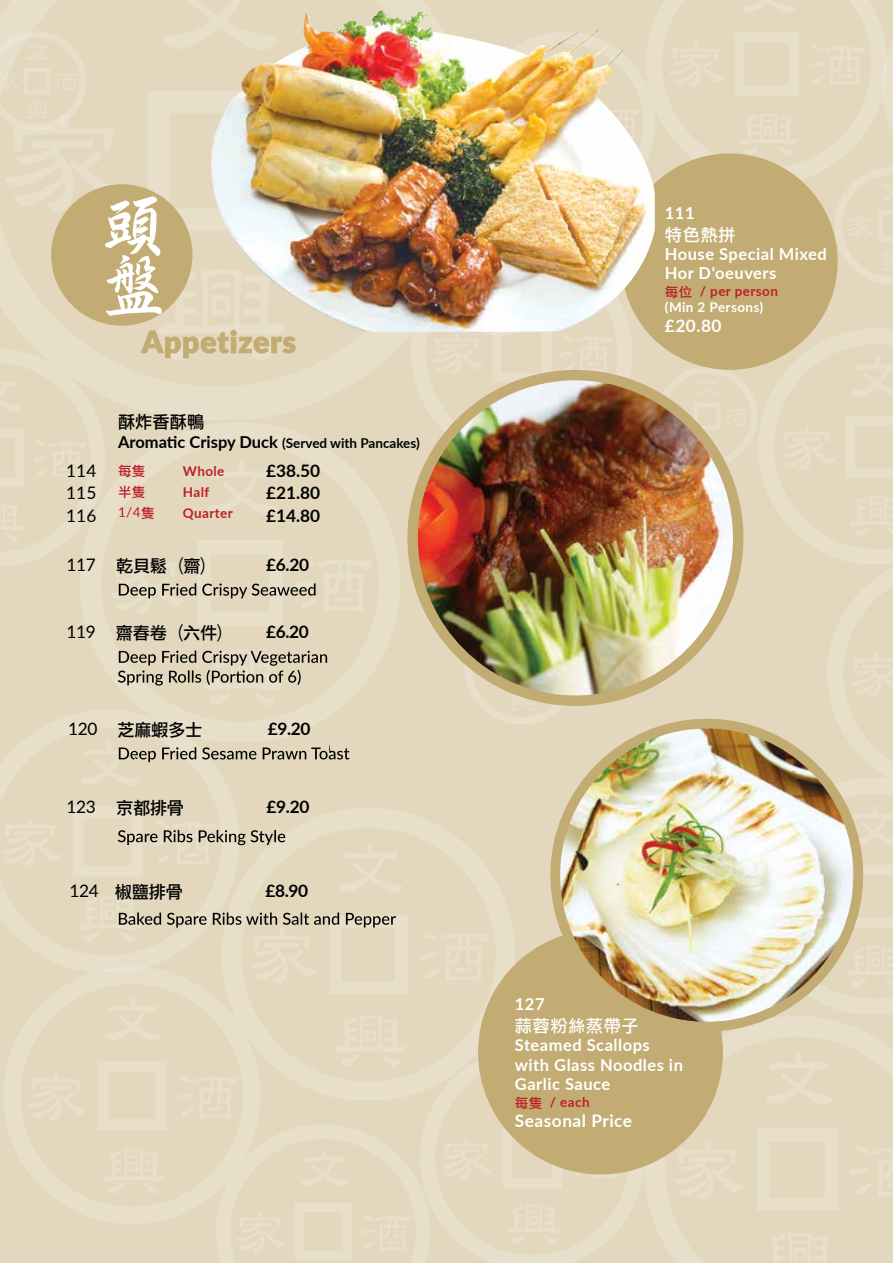
<style>
.page{position:relative;width:893px;height:1263px;background:#e3d8be}
.page>*{position:absolute;margin:0;border:0;box-sizing:border-box;transform-origin:0 0}
.t1{font:17.25px "DF Li Hei Md WIN BF";letter-spacing:-.02em;color:#000}
.t2{font:700 17.25px/22.5px "Lato";color:#000;text-align:justify}
.t3{font:700 17.25px "Lato";letter-spacing:.03em;color:#fff}
.t4{font:17.25px "DF Li Hei Md WIN BF";letter-spacing:.03em;color:#fff}
.t5{font:17.25px/22.5px "Lato";color:#000;text-align:justify}
.t6{font:700 16.5px/19.8px "Lato";letter-spacing:.03em;color:#fff}
.t7{font:700 13.5px "Lato";color:#000}
.t8{font:700 13.5px/16.2px "Lato";letter-spacing:.03em;color:#fff}
.t9{font:700 13.5px/21px "Lato";letter-spacing:.03em;color:#bd2126}
.t10{font:13.5px/21px "DF Li Hei Md WIN BF";color:#bd2126}
.t11{font:13.5px "Lato";color:#bd2126}
.s1{font-size:16.5px}
.s2{font-family:"DF Li Hei Md WIN BF"}
.s3{font-family:"Lato"}
.s4{font-family:"DF Li Hei Md WIN BF";font-weight:400;color:#bd2126}
.s5{color:#bd2126}
.s6{font-family:"DF Li Hei Md WIN BF";font-weight:400}
</style>
<div class="page">
<img style="left:644px;top:1014px;width:249px;height:249px">
<img style="left:0;top:0;width:478px;height:420px">
<img style="left:826px;top:564px;width:67px;height:212px">
<img style="left:215px;top:1123px;width:204px;height:140px">
<img style="left:419px;top:1100px;width:225px;height:163px">
<img style="left:463px;top:656px;width:116px;height:67px">
<img style="left:2px;top:972px;width:258px;height:251px">
<img style="left:0;top:347px;width:105px;height:219px">
<img style="left:78px;top:420px;width:322px;height:321px">
<img style="left:220px;top:805px;width:295px;height:295px">
<img style="left:473px;top:31px;width:181px;height:181px">
<img style="left:451px;top:238px;width:98px;height:3px">
<img style="left:410px;top:241px;width:221px;height:221px">
<img style="left:645px;top:0;width:236px;height:183px">
<img style="left:0;top:32px;width:86px;height:98px">
<img style="left:852px;top:776px;width:41px;height:237px">
<img style="left:0;top:708px;width:239px;height:264px">
<img style="left:757px;top:327px;width:136px;height:237px">
<img style="left:657px;top:366px;width:100px;height:100px">
<img style="left:834px;top:166px;width:59px;height:118px">
<img style="left:881px;top:0;width:12px;height:194px">
<div style="left:482px;top:933px;width:237px;height:238px;background:#c3ac74;border-radius:50%"></div>
<div style="left:478px;top:929px;width:245px;height:245px;border:7px solid #c3ac74;border-radius:50%"></div>
<div style="left:621px;top:153px;width:217px;height:217px;background:#c3ac74;border-radius:50%"></div>
<div style="left:51px;top:184px;width:141px;height:142px;background:#c3ac74;border-radius:50%"></div>
<svg style="left:105px;top:196px;width:57px;height:120px"></svg>
<svg style="left:141px;top:330px;width:155px;height:28px;background:#d6c6a0"></svg>
<img style="left:556px;top:724px;width:296px;height:303px">
<div style="left:550px;top:719px;width:313px;height:312px;border:10px solid #c3ac74;border-radius:50%"></div>
<img style="left:413px;top:375px;width:325px;height:326px;border-radius:163px">
<div style="left:407px;top:370px;width:336px;height:336px;border:10px solid #c3ac74;border-radius:50%"></div>
<img style="left:246px;top:8px;width:63px;height:67px">
<svg style="left:119px;top:912px;width:277px;height:15px;background:#aca492"></svg>
<svg style="left:118px;top:830px;width:167px;height:15px;background:#aaa290"></svg>
<svg style="left:119px;top:744px;width:230px;height:18px;background:#b6ae99"></svg>
<svg style="left:118px;top:651px;width:209px;height:34px;background:#b5ad99"></svg>
<svg style="left:119px;top:583px;width:197px;height:15px;background:#ada593"></svg>
<p class="t1" style="left:118px;top:414px;width:88px">酥炸香酥鴨</p>
<p class="t7" style="left:118px;top:433px;width:303px"><span class="s1">Aromatic Crispy Duck</span> (Served with Pancakes)</p>
<p class="t2" style="left:266px;top:458px;width:56px">£38.50 £21.80 £14.80</p>
<p class="t10" style="left:118px;top:460px;width:29px">每隻半隻</p>
<p class="t11" style="left:118px;top:502px;width:38px">1/4<span class="s2">隻</span></p>
<p class="t5" style="left:66px;top:458px;width:32px">114<br>115<br>116</p>
<p class="t1" style="left:67px;top:557px;width:144px"><span class="s3">117</span> 乾貝鬆 (齋)</p>
<p class="t2" style="left:266px;top:552px;width:44px">£6.20</p>
<p class="t9" style="left:183px;top:460px;width:51px">Whole<br>Half<br>Quarter</p>
<p class="t1" style="left:67px;top:624px;width:161px"><span class="s3">119</span> 齋春卷 (六件)</p>
<p class="t2" style="left:266px;top:620px;width:44px">£6.20</p>
<p class="t1" style="left:68px;top:721px;width:136px"><span class="s3">120</span> 芝麻蝦多士</p>
<p class="t2" style="left:268px;top:717px;width:44px">£9.20</p>
<p class="t1" style="left:67px;top:799px;width:119px"><span class="s3">123</span> 京都排骨</p>
<p class="t2" style="left:267px;top:795px;width:44px">£9.20</p>
<p class="t1" style="left:69px;top:883px;width:115px"><span class="s3">124</span> 椒鹽排骨</p>
<p class="t2" style="left:265px;top:879px;width:44px">£8.90</p>
<p class="t6" style="left:665px;top:202px;width:31px">111</p>
<p class="t4" style="left:665px;top:226px;width:72px">特色熱拼</p>
<p class="t6" style="left:665px;top:243px;width:163px">House Special Mixed<br>Hor D'oeuvers</p>
<p class="t8" style="left:665px;top:282px;width:115px"><span class="s4">每位</span> <span class="s5">/ per person </span>(Min 2 Persons)</p>
<p class="t3" style="left:665px;top:313px;width:58px">£20.80</p>
<p class="t6" style="left:515px;top:994px;width:31px">127</p>
<p class="t4" style="left:515px;top:1017px;width:125px">蒜蓉粉絲蒸帶子</p>
<p class="t6" style="left:515px;top:1034px;width:170px">Steamed Scallops with Glass Noodles in<br>Garlic Sauce</p>
<p class="t9" style="left:515px;top:1090px;width:76px"><span class="s6">每隻</span> / each</p>
<p class="t3" style="left:515px;top:1108px;width:119px">Seasonal Price</p>
</div>
